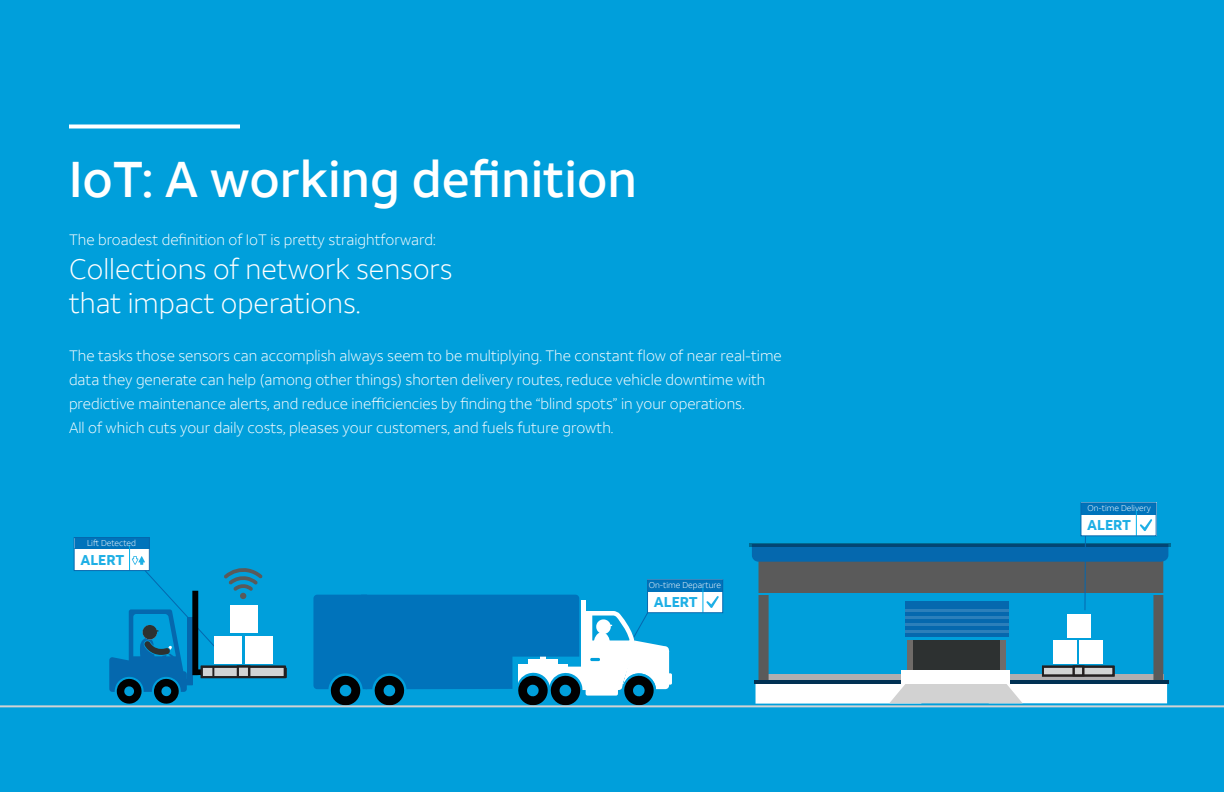
<style>
.page{position:relative;width:1224px;height:792px;background:#009fdb}
.page>*{position:absolute;margin:0;border:0;box-sizing:border-box;transform-origin:0 0}
.t1{font:500 50px "ATT Aleck Sans";color:#fff}
.t2{font:300 28px/34px "ATT Aleck Sans";color:#fff}
.t3{font:300 15px/24px "ATT Aleck Sans";color:#fff}
.t4{font:700 14.2px "ATT Aleck Sans";color:#1eafe5}
.t5{font:300 8.4px "ATT Aleck Sans";color:#fff}
</style>
<div class="page">
<div style="left:648px;top:579px;width:75px;height:34px;background:#fff"></div>
<div style="left:648px;top:580px;width:75px;height:11px;background:#0073bb"></div>
<div style="left:647px;top:579px;width:76px;height:34px;border:1px solid #0568ae"></div>
<svg style="left:313px;top:595px;width:359px;height:113px"></svg>
<hr style="left:0;top:705px;width:1224px;height:2px;background:#d1d3d4">
<div style="left:74px;top:537px;width:75px;height:34px;background:#fff"></div>
<div style="left:75px;top:538px;width:74px;height:11px;background:#0073bb"></div>
<div style="left:74px;top:537px;width:76px;height:34px;border:1px solid #0568ae"></div>
<svg style="left:702px;top:587px;width:17px;height:26px"></svg>
<hr style="left:754px;top:680px;width:167px;height:4px;background:#003154">
<hr style="left:989px;top:680px;width:179px;height:4px;background:#003154">
<hr style="left:750px;top:544px;width:421px;height:3px;background:#000">
<div style="left:1081px;top:503px;width:75px;height:11px;background:#0073bb"></div>
<div style="left:1080px;top:502px;width:77px;height:34px;border:1px solid #0568ae"></div>
<div style="left:245px;top:636px;width:28px;height:27px;background:#fff"></div>
<div style="left:202px;top:667px;width:83px;height:10px;background:#d1d3d4"></div>
<svg style="left:109px;top:545px;width:154px;height:159px"></svg>
<div style="left:201px;top:666px;width:85px;height:12px;border:2px solid #231f20"></div>
<svg style="left:285px;top:668px;width:2px;height:10px"></svg>
<svg style="left:756px;top:510px;width:411px;height:194px"></svg>
<div style="left:1042px;top:666px;width:72px;height:11px;border:2px solid #231f20"></div>
<svg style="left:69px;top:124px;width:171px;height:4px"></svg>
<h1 class="t1" style="left:69px;top:148px;width:570px">IoT: A working definition</h1>
<p class="t3" style="left:69px;top:228px;width:368px">The broadest definition of IoT is pretty straightforward:</p>
<h2 class="t2" style="left:69px;top:252px;width:385px">Collections of network sensors that impact operations.</h2>
<p class="t3" style="left:69px;top:344px;width:714px">The tasks those sensors can accomplish always seem to be multiplying. The constant flow of near real-time data they generate can help (among other things) shorten delivery routes, reduce vehicle downtime with predictive maintenance alerts, and reduce inefficiencies by finding the “blind spots” in your operations.<br>All of which cuts your daily costs, pleases your customers, and fuels future growth.</p>
<p class="t5" style="left:87px;top:538px;width:51px">Lift Detected</p>
<p class="t4" style="left:81px;top:551px;width:45px">ALERT</p>
<p class="t5" style="left:649px;top:580px;width:74px">On-time Departure</p>
<p class="t4" style="left:654px;top:593px;width:45px">ALERT</p>
<p class="t5" style="left:1087px;top:503px;width:65px">On-time Delivery</p>
<p class="t4" style="left:1087px;top:516px;width:45px">ALERT</p>
</div>
